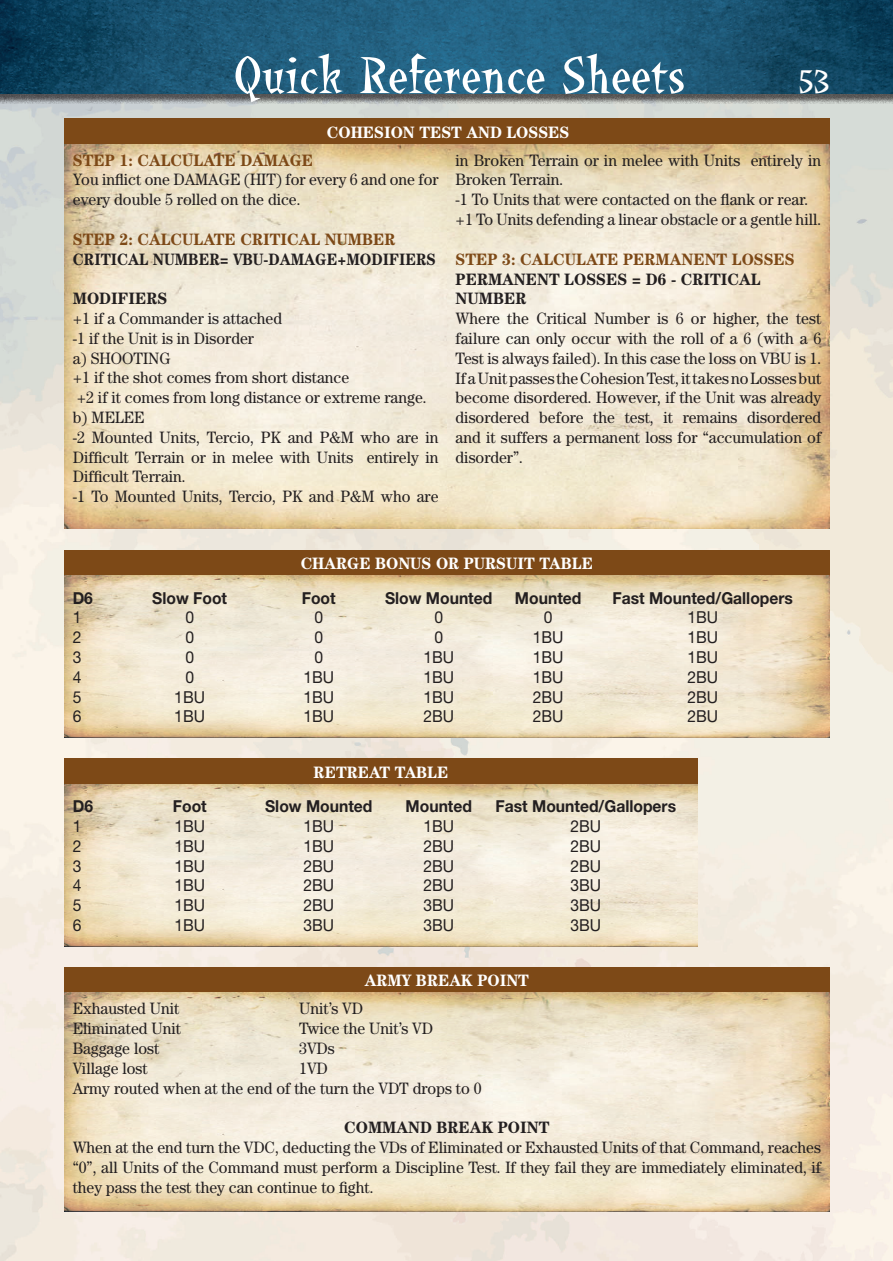
<style>
.page{position:relative;width:893px;height:1261px;background:#fff}
.page>*{position:absolute;margin:0;border:0;box-sizing:border-box;transform-origin:0 0}
.t1{font:54px "La Bamba Plain";color:#fff;scale:.95 1}
.t2{font:34.05px "La Bamba Plain";color:#fff}
.t3{font:16.5px/19.8px "Century LT";color:#231f20;scale:.95 1}
.t4{font:16.5px "Helvetica Neue LT";color:#231f20;scale:.95 1}
.t5{font:700 16.5px "Helvetica Neue LT";color:#231f20;scale:.95 1}
.t6{font:700 16.5px "Century LT";color:#7d4917;scale:.95 1}
.t7{font:700 16.5px "Century LT";color:#fff;scale:.95 1}
.t8{font:700 16.5px/19.8px "Century LT";color:#231f20;scale:.95 1}
.t9{font:700 16.5px "Century LT";color:#231f20;scale:.9 1}
</style>
<div class="page">
<img style="left:1px;top:104px;width:892px;height:1157px">
<div style="left:0;top:0;width:893px;height:104px;background:#231f20;opacity:.75"></div>
<svg style="left:1px;top:0;width:892px;height:93px;background:#1b5574"></svg>
<div style="left:64px;top:119px;width:766px;height:58px;background:#7d4917"></div>
<img style="left:64px;top:144px;width:766px;height:385px">
<div style="left:64px;top:550px;width:766px;height:58px;background:#7d4917"></div>
<img style="left:64px;top:575px;width:766px;height:162px">
<div style="left:64px;top:759px;width:634px;height:58px;background:#7d4917"></div>
<img style="left:64px;top:784px;width:634px;height:162px">
<div style="left:64px;top:967px;width:766px;height:58px;background:#7d4917"></div>
<img style="left:64px;top:993px;width:766px;height:218px">
<h1 class="t1" style="left:234px;top:43px;width:477px">Quick Reference Sheets</h1>
<p class="t7" style="left:327px;top:122px;width:257px">COHESION TEST AND LOSSES</p>
<h2 class="t2" style="left:799px;top:61px;width:33px">53</h2>
<p class="t6" style="left:73px;top:150px;width:255px">STEP 1: CALCULATE DAMAGE</p>
<p class="t3" style="left:73px;top:169px;width:386px">You inflict one DAMAGE (HIT) for every 6 and one for every double 5 rolled on the dice.</p>
<p class="t6" style="left:73px;top:229px;width:341px">STEP 2: CALCULATE CRITICAL NUMBER</p>
<p class="t9" style="left:73px;top:249px;width:405px">CRITICAL NUMBER= VBU-DAMAGE+MODIFIERS</p>
<p class="t8" style="left:73px;top:288px;width:101px">MODIFIERS</p>
<p class="t3" style="left:73px;top:308px;width:386px">+1 if a Commander is attached<br>-1 if the Unit is in Disorder<br>a) SHOOTING<br>+1 if the shot comes from short distance<br>+2 if it comes from long distance or extreme range. b) MELEE<br>-2 Mounted Units, Tercio, PK and P&amp;M who are in<br>Difficult Terrain or in melee with Units entirely in<br>Difficult Terrain.<br>-1 To Mounted Units, Tercio, PK and P&amp;M who are</p>
<p class="t3" style="left:456px;top:150px;width:386px">in Broken Terrain or in melee with Units entirely in Broken Terrain.<br>-1 To Units that were contacted on the flank or rear. +1 To Units defending a linear obstacle or a gentle hill.</p>
<p class="t6" style="left:456px;top:249px;width:359px">STEP 3: CALCULATE PERMANENT LOSSES</p>
<p class="t8" style="left:456px;top:269px;width:323px">PERMANENT LOSSES = D6 - CRITICAL<br>NUMBER</p>
<p class="t3" style="left:456px;top:308px;width:386px;text-align:justify">Where the Critical Number is 6 or higher, the test failure can only occur with the roll of a 6 (with a 6<br>Test is always failed). In this case the loss on VBU is 1.<br>If a Unit passes the Cohesion Test, it takes no Losses but become disordered. However, if the Unit was already disordered before the test, it remains disordered and it suffers a permanent loss for “accumulation of disorder”.</p>
<p class="t7" style="left:301px;top:554px;width:309px">CHARGE BONUS OR PURSUIT TABLE</p>
<p class="t5" style="left:73px;top:587px;width:23px">D6</p>
<p class="t5" style="left:152px;top:587px;width:80px">Slow Foot</p>
<p class="t5" style="left:302px;top:587px;width:37px">Foot</p>
<p class="t5" style="left:385px;top:587px;width:115px">Slow Mounted</p>
<p class="t5" style="left:515px;top:587px;width:71px">Mounted</p>
<p class="t5" style="left:612px;top:587px;width:192px">Fast Mounted/Gallopers</p>
<p class="t4" style="left:73px;top:607px;width:11px">1</p>
<p class="t4" style="left:185px;top:607px;width:11px">0</p>
<p class="t4" style="left:314px;top:607px;width:11px">0</p>
<p class="t4" style="left:434px;top:607px;width:11px">0</p>
<p class="t4" style="left:544px;top:607px;width:11px">0</p>
<p class="t4" style="left:687px;top:607px;width:34px">1BU</p>
<p class="t4" style="left:73px;top:627px;width:11px">2</p>
<p class="t4" style="left:185px;top:627px;width:11px">0</p>
<p class="t4" style="left:314px;top:627px;width:11px">0</p>
<p class="t4" style="left:434px;top:627px;width:11px">0</p>
<p class="t4" style="left:533px;top:627px;width:34px">1BU</p>
<p class="t4" style="left:687px;top:627px;width:34px">1BU</p>
<p class="t4" style="left:73px;top:647px;width:11px">3</p>
<p class="t4" style="left:185px;top:647px;width:11px">0</p>
<p class="t4" style="left:314px;top:647px;width:11px">0</p>
<p class="t4" style="left:423px;top:647px;width:34px">1BU</p>
<p class="t4" style="left:533px;top:647px;width:34px">1BU</p>
<p class="t4" style="left:687px;top:647px;width:34px">1BU</p>
<p class="t4" style="left:73px;top:667px;width:11px">4</p>
<p class="t4" style="left:185px;top:667px;width:11px">0</p>
<p class="t4" style="left:303px;top:667px;width:34px">1BU</p>
<p class="t4" style="left:423px;top:667px;width:34px">1BU</p>
<p class="t4" style="left:533px;top:667px;width:34px">1BU</p>
<p class="t4" style="left:687px;top:667px;width:34px">2BU</p>
<p class="t4" style="left:73px;top:687px;width:11px">5</p>
<p class="t4" style="left:174px;top:687px;width:34px">1BU</p>
<p class="t4" style="left:303px;top:687px;width:34px">1BU</p>
<p class="t4" style="left:423px;top:687px;width:34px">1BU</p>
<p class="t4" style="left:533px;top:687px;width:34px">2BU</p>
<p class="t4" style="left:687px;top:687px;width:34px">2BU</p>
<p class="t4" style="left:73px;top:706px;width:11px">6</p>
<p class="t4" style="left:174px;top:706px;width:34px">1BU</p>
<p class="t4" style="left:303px;top:706px;width:34px">1BU</p>
<p class="t4" style="left:423px;top:706px;width:34px">2BU</p>
<p class="t4" style="left:533px;top:706px;width:34px">2BU</p>
<p class="t4" style="left:687px;top:706px;width:34px">2BU</p>
<p class="t7" style="left:314px;top:762px;width:143px">RETREAT TABLE</p>
<p class="t5" style="left:73px;top:796px;width:23px">D6</p>
<p class="t5" style="left:173px;top:796px;width:37px">Foot</p>
<p class="t5" style="left:265px;top:796px;width:115px">Slow Mounted</p>
<p class="t5" style="left:406px;top:796px;width:71px">Mounted</p>
<p class="t5" style="left:496px;top:796px;width:192px">Fast Mounted/Gallopers</p>
<p class="t4" style="left:73px;top:816px;width:11px">1</p>
<p class="t4" style="left:174px;top:816px;width:34px">1BU</p>
<p class="t4" style="left:303px;top:816px;width:34px">1BU</p>
<p class="t4" style="left:423px;top:816px;width:34px">1BU</p>
<p class="t4" style="left:570px;top:816px;width:34px">2BU</p>
<p class="t4" style="left:73px;top:836px;width:11px">2</p>
<p class="t4" style="left:174px;top:836px;width:34px">1BU</p>
<p class="t4" style="left:303px;top:836px;width:34px">1BU</p>
<p class="t4" style="left:423px;top:836px;width:34px">2BU</p>
<p class="t4" style="left:570px;top:836px;width:34px">2BU</p>
<p class="t4" style="left:73px;top:856px;width:11px">3</p>
<p class="t4" style="left:174px;top:856px;width:34px">1BU</p>
<p class="t4" style="left:303px;top:856px;width:34px">2BU</p>
<p class="t4" style="left:423px;top:856px;width:34px">2BU</p>
<p class="t4" style="left:570px;top:856px;width:34px">2BU</p>
<p class="t4" style="left:73px;top:875px;width:11px">4</p>
<p class="t4" style="left:174px;top:875px;width:34px">1BU</p>
<p class="t4" style="left:303px;top:875px;width:34px">2BU</p>
<p class="t4" style="left:423px;top:875px;width:34px">2BU</p>
<p class="t4" style="left:570px;top:875px;width:34px">3BU</p>
<p class="t4" style="left:73px;top:895px;width:11px">5</p>
<p class="t4" style="left:174px;top:895px;width:34px">1BU</p>
<p class="t4" style="left:303px;top:895px;width:34px">2BU</p>
<p class="t4" style="left:423px;top:895px;width:34px">3BU</p>
<p class="t4" style="left:570px;top:895px;width:34px">3BU</p>
<p class="t4" style="left:73px;top:915px;width:11px">6</p>
<p class="t4" style="left:174px;top:915px;width:34px">1BU</p>
<p class="t4" style="left:303px;top:915px;width:34px">3BU</p>
<p class="t4" style="left:423px;top:915px;width:34px">3BU</p>
<p class="t4" style="left:570px;top:915px;width:34px">3BU</p>
<p class="t7" style="left:365px;top:971px;width:174px">ARMY BREAK POINT</p>
<p class="t3" style="left:73px;top:998px;width:114px">Exhausted Unit</p>
<p class="t3" style="left:299px;top:998px;width:69px">Unit’s VD</p>
<p class="t3" style="left:73px;top:1018px;width:116px">Eliminated Unit</p>
<p class="t3" style="left:299px;top:1018px;width:143px">Twice the Unit’s VD</p>
<p class="t3" style="left:73px;top:1038px;width:93px">Baggage lost</p>
<p class="t3" style="left:299px;top:1038px;width:39px">3VDs</p>
<p class="t3" style="left:73px;top:1058px;width:81px">Village lost</p>
<p class="t3" style="left:73px;top:1058px;width:432px;text-indent:227px">1VD<br>Army routed when at the end of the turn the VDT drops to 0</p>
<p class="t8" style="left:344px;top:1117px;width:218px">COMMAND BREAK POINT</p>
<p class="t3" style="left:73px;top:1137px;width:789px;text-align:justify">When at the end turn the VDC, deducting the VDs of Eliminated or Exhausted Units of that Command, reaches “0”, all Units of the Command must perform a Discipline Test. If they fail they are immediately eliminated, if they pass the test they can continue to fight.</p>
</div>
